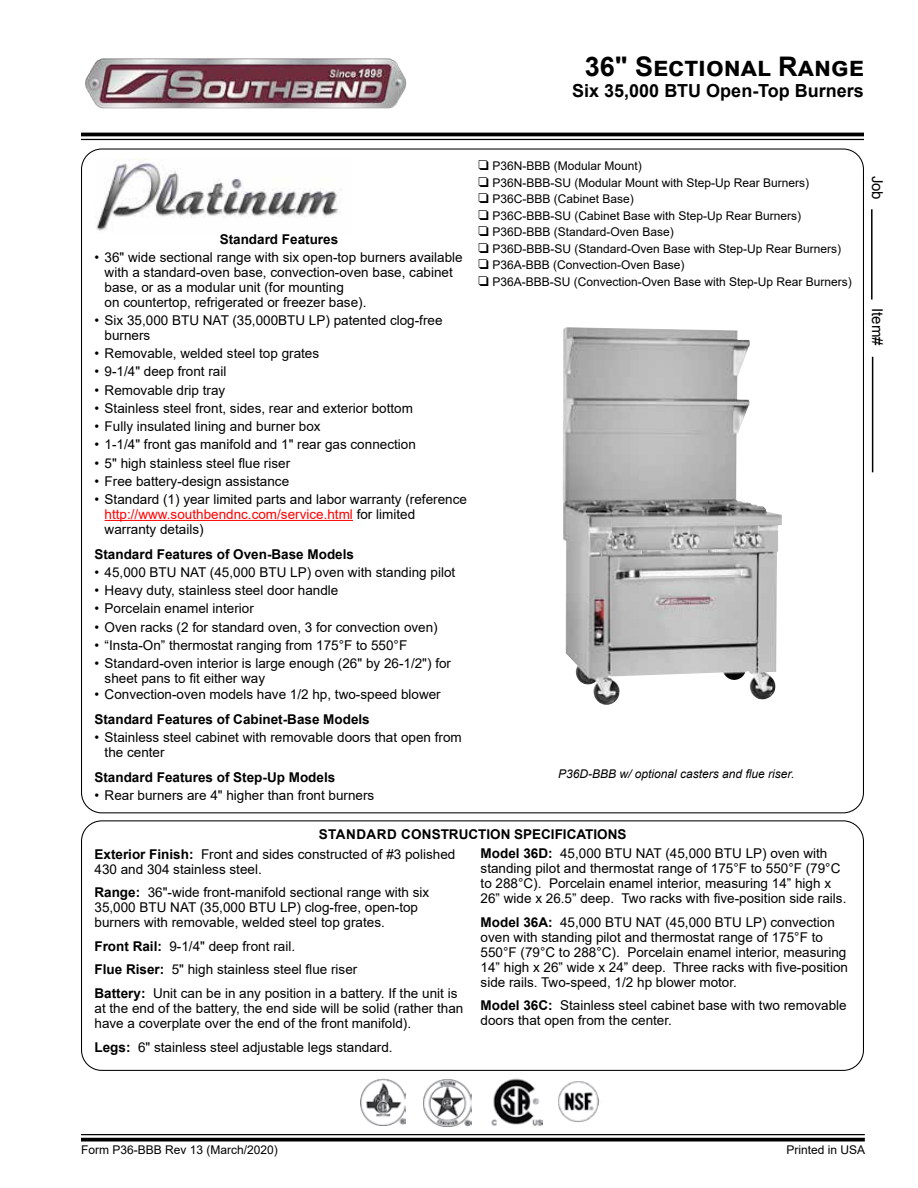
<style>
.page{position:relative;width:918px;height:1188px;background:#fff}
.page>*{position:absolute;margin:0;border:0;box-sizing:border-box;transform-origin:0 0}
.t1{font:700 27px "Arial";color:#000}
.t2{font:700 18px "Arial";color:#000}
.t3{font:15px "Arial";color:#000}
.t4{font:13.5px/15px "Arial";color:#000}
.t5{font:700 13.5px "Arial";color:#000}
.t6{font:12px/16.5px "Arial";color:#000}
.t7{font:italic 12px "Arial";color:#000}
.s1{color:#f00}
.s2{font-weight:700}
</style>
<div class="page">
<hr style="left:871px;top:209px;width:2px;height:91px;background:#000">
<hr style="left:872px;top:357px;width:1px;height:115px;background:#000">
<hr style="left:81px;top:1134px;width:784px;height:1px;background:#000">
<svg style="left:81px;top:1138px;width:784px;height:4px;background:#1f1f1f"></svg>
<hr style="left:81px;top:133px;width:783px;height:3px;background:#000">
<hr style="left:81px;top:139px;width:783px;height:1px;background:#000">
<img style="left:424px;top:1079px;width:47px;height:47px">
<img style="left:360px;top:1079px;width:46px;height:47px">
<img style="left:558px;top:1081px;width:41px;height:42px">
<img style="left:491px;top:1078px;width:52px;height:48px">
<img style="left:85px;top:58px;width:322px;height:51px">
<hr style="left:105px;top:520px;width:248px;height:1px;background:#f00">
<img style="left:96px;top:158px;width:246px;height:73px">
<img style="left:563px;top:327px;width:219px;height:378px">
<h1 class="t1" style="left:585px;top:47px;width:281px">36" Sectional Range</h1>
<h2 class="t2" style="left:572px;top:78px;width:293px">Six 35,000 BTU Open-Top Burners</h2>
<p class="t5" style="left:220px;top:229px;width:120px">Standard Features</p>
<p class="t4" style="left:105px;top:249px;width:360px;text-indent:-10px">• 36" wide sectional range with six open-top burners available with a standard-oven base, convection-oven base, cabinet base, or as a modular unit (for mounting<br>on countertop, refrigerated or freezer base).</p>
<p class="t4" style="left:105px;top:313px;width:339px;text-indent:-10px">• Six 35,000 BTU NAT (35,000BTU LP) patented clog-free burners</p>
<p class="t4" style="left:94px;top:346px;width:226px">• Removable, welded steel top grates</p>
<p class="t4" style="left:94px;top:364px;width:133px">• 9-1/4" deep front rail</p>
<p class="t4" style="left:94px;top:382px;width:132px">• Removable drip tray</p>
<p class="t4" style="left:94px;top:401px;width:320px">• Stainless steel front, sides, rear and exterior bottom</p>
<p class="t4" style="left:94px;top:419px;width:228px">• Fully insulated lining and burner box</p>
<p class="t4" style="left:94px;top:437px;width:323px">• 1-1/4" front gas manifold and 1" rear gas connection</p>
<p class="t4" style="left:94px;top:455px;width:197px">• 5" high stainless steel flue riser</p>
<p class="t4" style="left:94px;top:473px;width:196px">• Free battery-design assistance</p>
<p class="t4" style="left:105px;top:492px;width:364px;text-indent:-10px">• Standard (1) year limited parts and labor warranty (reference <span class="s1">http://www.southbendnc.com/service.html</span> for limited warranty details)</p>
<p class="t5" style="left:94px;top:545px;width:261px">Standard Features of Oven-Base Models</p>
<p class="t4" style="left:94px;top:565px;width:362px">• 45,000 BTU NAT (45,000 BTU LP) oven with standing pilot</p>
<p class="t4" style="left:94px;top:583px;width:245px">• Heavy duty, stainless steel door handle</p>
<p class="t4" style="left:94px;top:601px;width:161px">• Porcelain enamel interior</p>
<p class="t4" style="left:94px;top:619px;width:345px">• Oven racks (2 for standard oven, 3 for convection oven)</p>
<p class="t4" style="left:94px;top:638px;width:314px">• “Insta-On” thermostat ranging from 175°F to 550°F</p>
<p class="t4" style="left:105px;top:656px;width:348px;text-indent:-10px">• Standard-oven interior is large enough (26" by 26-1/2") for sheet pans to fit either way</p>
<p class="t4" style="left:94px;top:687px;width:348px">• Convection-oven models have 1/2 hp, two-speed blower</p>
<p class="t5" style="left:94px;top:710px;width:277px">Standard Features of Cabinet-Base Models</p>
<p class="t4" style="left:105px;top:730px;width:359px;text-indent:-10px">• Stainless steel cabinet with removable doors that open from the center</p>
<p class="t5" style="left:94px;top:768px;width:242px">Standard Features of Step-Up Models</p>
<p class="t4" style="left:94px;top:788px;width:281px">• Rear burners are 4" higher than front burners</p>
<p class="t6" style="left:492px;top:158px;width:361px">P36N-BBB (Modular Mount)<br>P36N-BBB-SU (Modular Mount with Step-Up Rear Burners)<br>P36C-BBB (Cabinet Base)<br>P36C-BBB-SU (Cabinet Base with Step-Up Rear Burners)<br>P36D-BBB (Standard-Oven Base)<br>P36D-BBB-SU (Standard-Oven Base with Step-Up Rear Burners)<br>P36A-BBB (Convection-Oven Base)<br>P36A-BBB-SU (Convection-Oven Base with Step-Up Rear Burners)</p>
<p class="t7" style="left:558px;top:766px;width:238px">P36D-BBB w/ optional casters and flue riser.</p>
<p class="t5" style="left:319px;top:825px;width:309px">STANDARD CONSTRUCTION SPECIFICATIONS</p>
<p class="t4" style="left:94px;top:846px;width:362px"><span class="s2">Exterior Finish:</span> Front and sides constructed of #3 polished<br>430 and 304 stainless steel.</p>
<p class="t4" style="left:94px;top:885px;width:336px"><span class="s2">Range:</span> 36"-wide front-manifold sectional range with six<br>35,000 BTU NAT (35,000 BTU LP) clog-free, open-top burners with removable, welded steel top grates.</p>
<p class="t4" style="left:94px;top:934px;width:364px;line-height:23.7px"><span class="s2">Front Rail:</span> 9-1/4" deep front rail.<br><span class="s2">Flue Riser:</span> 5" high stainless steel flue riser<br><span class="s2">Battery:</span> Unit can be in any position in a battery. If the unit is</p>
<p class="t4" style="left:94px;top:1001px;width:370px">at the end of the battery, the end side will be solid (rather than have a coverplate over the end of the front manifold).</p>
<p class="t4" style="left:94px;top:1039px;width:300px"><span class="s2">Legs:</span> 6" stainless steel adjustable legs standard.</p>
<p class="t4" style="left:481px;top:846px;width:367px"><span class="s2">Model 36D:</span> 45,000 BTU NAT (45,000 BTU LP) oven with standing pilot and thermostat range of 175°F to 550°F (79°C to 288°C). Porcelain enamel interior, measuring 14” high x 26” wide x 26.5” deep. Two racks with five-position side rails.</p>
<p class="t4" style="left:481px;top:914px;width:369px"><span class="s2">Model 36A:</span> 45,000 BTU NAT (45,000 BTU LP) convection oven with standing pilot and thermostat range of 175°F to 550°F (79°C to 288°C). Porcelain enamel interior, measuring 14” high x 26” wide x 24” deep. Three racks with five-position side rails. Two-speed, 1/2 hp blower motor.</p>
<p class="t4" style="left:481px;top:998px;width:368px"><span class="s2">Model 36C:</span> Stainless steel cabinet base with two removable doors that open from the center.</p>
<p class="t3" style="left:887px;top:176px;width:26px;rotate:90deg">Job</p>
<p class="t3" style="left:887px;top:308px;width:39px;rotate:90deg">Item#</p>
<p class="t6" style="left:81px;top:1141px;width:198px">Form P36-BBB Rev 13 (March/2020)</p>
<p class="t6" style="left:786px;top:1141px;width:80px">Printed in USA</p>
</div>
